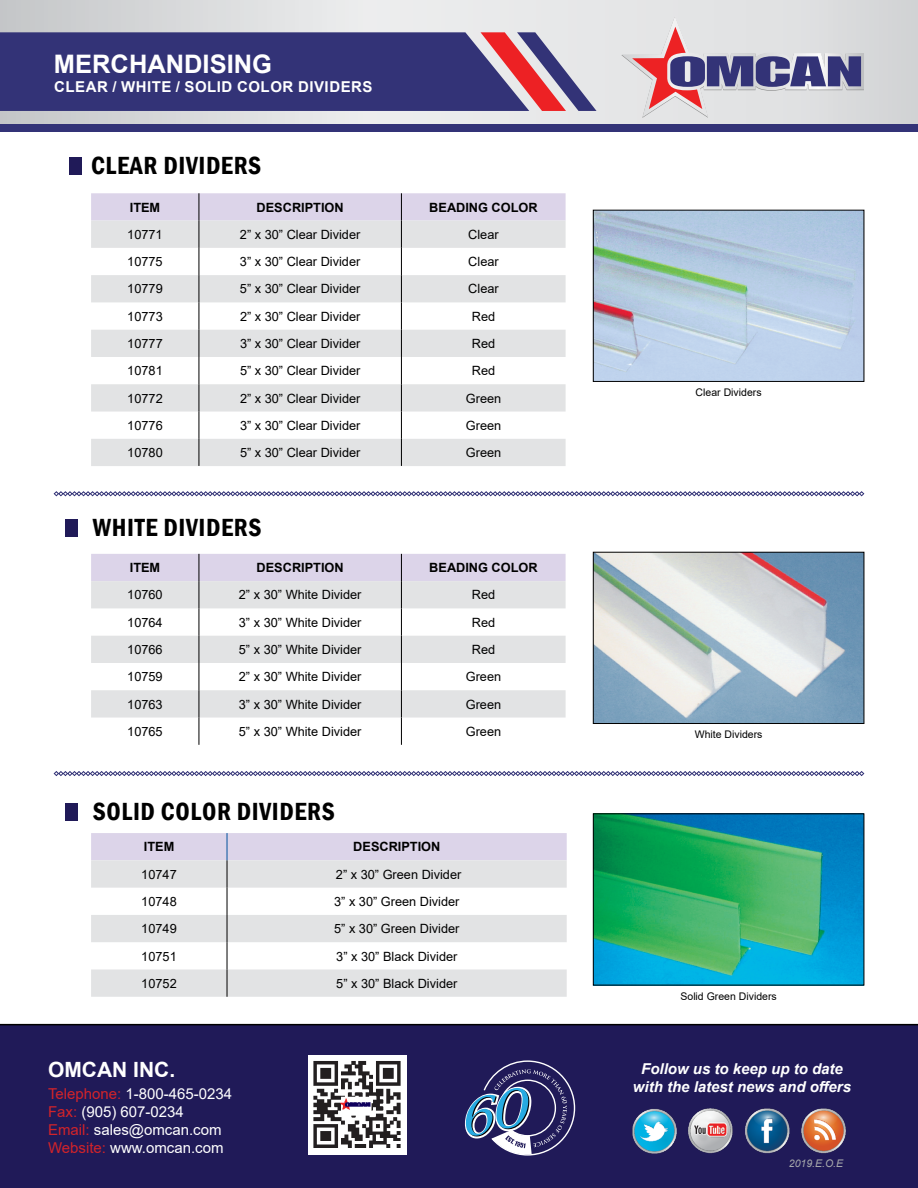
<style>
.page{position:relative;width:918px;height:1188px;background:#fff}
.page>*{position:absolute;margin:0;border:0;box-sizing:border-box;transform-origin:0 0}
.t1{font:600 condensed 25.5px "Franklin Gothic";letter-spacing:.025em;color:#000}
.t2{font:700 25.5px "Arial";color:#fff}
.t3{font:700 21px "Arial";color:#fff}
.t4{font:15px/18px "Arial";color:#fff}
.t5{font:italic 700 15px/18px "Arial";color:#fff;text-align:center}
.t6{font:700 15px "Arial";letter-spacing:.035em;color:#fff}
.t7{font:12.75px "Arial";color:#000}
.t8{font:700 12.75px "Arial";color:#000}
.t9{font:10.5px "Arial";color:#000}
.t10{font:italic 10.5px "Arial";color:#a7a9ac}
.s1{color:#d2232a}
</style>
<div class="page">
<img style="left:595px;top:212px;width:267px;height:167px">
<img style="left:595px;top:554px;width:267px;height:168px">
<div style="left:593px;top:552px;width:271px;height:172px;border:1px solid #000"></div>
<img style="left:595px;top:816px;width:267px;height:167px">
<svg style="left:91px;top:193px;width:475px;height:273px"></svg>
<svg style="left:91px;top:554px;width:475px;height:191px"></svg>
<svg style="left:91px;top:833px;width:476px;height:164px"></svg>
<div style="left:69px;top:158px;width:13px;height:17px;background:#201a58"></div>
<div style="left:66px;top:519px;width:12px;height:18px;background:#201a58"></div>
<svg style="left:54px;top:491px;width:810px;height:5px"></svg>
<svg style="left:54px;top:771px;width:810px;height:5px"></svg>
<div style="left:66px;top:804px;width:12px;height:17px;background:#201a58"></div>
<svg style="left:0;top:0;width:918px;height:124px;background:#dddee0"></svg>
<svg style="left:0;top:32px;width:597px;height:79px;background:#4c447f"></svg>
<div style="left:0;top:124px;width:918px;height:7px;background:#337"></div>
<svg style="left:621px;top:16px;width:243px;height:102px;background:#c1b6c4"></svg>
<div style="left:0;top:1024px;width:918px;height:164px;background:#201a58"></div>
<img style="left:630px;top:1097px;width:238px;height:66px">
<img style="left:308px;top:1055px;width:98px;height:100px">
<svg style="left:465px;top:1060px;width:110px;height:96px;background:#464c7d"></svg>
<h1 class="t2" style="left:54px;top:46px;width:220px">MERCHANDISING</h1>
<p class="t6" style="left:54px;top:76px;width:298px">CLEAR / WHITE / SOLID COLOR DIVIDERS</p>
<h1 class="t1" style="left:91px;top:149px;width:171px">CLEAR DIVIDERS</h1>
<p class="t8" style="left:130px;top:198px;width:32px">ITEM</p>
<p class="t8" style="left:257px;top:198px;width:89px">DESCRIPTION</p>
<p class="t8" style="left:429px;top:198px;width:109px">BEADING COLOR</p>
<p class="t7" style="left:127px;top:226px;width:37px">10771</p>
<p class="t7" style="left:240px;top:226px;width:122px">2” x 30” Clear Divider</p>
<p class="t7" style="left:468px;top:226px;width:32px">Clear</p>
<p class="t7" style="left:127px;top:253px;width:37px">10775</p>
<p class="t7" style="left:240px;top:253px;width:122px">3” x 30” Clear Divider</p>
<p class="t7" style="left:468px;top:253px;width:32px">Clear</p>
<p class="t7" style="left:127px;top:280px;width:37px">10779</p>
<p class="t7" style="left:240px;top:280px;width:122px">5” x 30” Clear Divider</p>
<p class="t7" style="left:468px;top:280px;width:32px">Clear</p>
<p class="t7" style="left:127px;top:307px;width:37px">10773</p>
<p class="t7" style="left:240px;top:307px;width:122px">2” x 30” Clear Divider</p>
<p class="t7" style="left:472px;top:307px;width:25px">Red</p>
<p class="t7" style="left:127px;top:335px;width:37px">10777</p>
<p class="t7" style="left:240px;top:335px;width:122px">3” x 30” Clear Divider</p>
<p class="t7" style="left:472px;top:335px;width:25px">Red</p>
<p class="t7" style="left:127px;top:362px;width:37px">10781</p>
<p class="t7" style="left:240px;top:362px;width:122px">5” x 30” Clear Divider</p>
<p class="t7" style="left:472px;top:362px;width:25px">Red</p>
<p class="t7" style="left:127px;top:389px;width:37px">10772</p>
<p class="t7" style="left:240px;top:389px;width:122px">2” x 30” Clear Divider</p>
<p class="t7" style="left:466px;top:389px;width:37px">Green</p>
<p class="t7" style="left:127px;top:417px;width:37px">10776</p>
<p class="t7" style="left:240px;top:417px;width:122px">3” x 30” Clear Divider</p>
<p class="t7" style="left:466px;top:417px;width:37px">Green</p>
<p class="t7" style="left:127px;top:444px;width:37px">10780</p>
<p class="t7" style="left:240px;top:444px;width:122px">5” x 30” Clear Divider</p>
<p class="t7" style="left:466px;top:444px;width:37px">Green</p>
<h1 class="t1" style="left:93px;top:510px;width:169px">WHITE DIVIDERS</h1>
<p class="t8" style="left:130px;top:559px;width:32px">ITEM</p>
<p class="t8" style="left:257px;top:559px;width:89px">DESCRIPTION</p>
<p class="t8" style="left:429px;top:559px;width:109px">BEADING COLOR</p>
<p class="t7" style="left:127px;top:586px;width:37px">10760</p>
<p class="t7" style="left:239px;top:586px;width:124px">2” x 30” White Divider</p>
<p class="t7" style="left:472px;top:586px;width:25px">Red</p>
<p class="t7" style="left:127px;top:613px;width:37px">10764</p>
<p class="t7" style="left:239px;top:613px;width:124px">3” x 30” White Divider</p>
<p class="t7" style="left:472px;top:613px;width:25px">Red</p>
<p class="t7" style="left:127px;top:641px;width:37px">10766</p>
<p class="t7" style="left:239px;top:641px;width:124px">5” x 30” White Divider</p>
<p class="t7" style="left:472px;top:641px;width:25px">Red</p>
<p class="t7" style="left:127px;top:668px;width:37px">10759</p>
<p class="t7" style="left:239px;top:668px;width:124px">2” x 30” White Divider</p>
<p class="t7" style="left:466px;top:668px;width:37px">Green</p>
<p class="t7" style="left:127px;top:695px;width:37px">10763</p>
<p class="t7" style="left:239px;top:695px;width:124px">3” x 30” White Divider</p>
<p class="t7" style="left:466px;top:695px;width:37px">Green</p>
<p class="t7" style="left:127px;top:723px;width:37px">10765</p>
<p class="t7" style="left:239px;top:723px;width:124px">5” x 30” White Divider</p>
<p class="t7" style="left:466px;top:723px;width:37px">Green</p>
<h1 class="t1" style="left:93px;top:795px;width:14px">SOLID</h1>
<h1 class="t1" style="left:161px;top:795px;width:30px">COLOR</h1>
<h1 class="t1" style="left:237px;top:795px;width:98px">DIVIDERS</h1>
<p class="t8" style="left:144px;top:838px;width:32px">ITEM</p>
<p class="t8" style="left:353px;top:838px;width:89px">DESCRIPTION</p>
<p class="t7" style="left:141px;top:865px;width:37px">10747</p>
<p class="t7" style="left:336px;top:865px;width:127px">2” x 30” Green Divider</p>
<p class="t7" style="left:141px;top:893px;width:37px">10748</p>
<p class="t7" style="left:334px;top:893px;width:127px">3” x 30” Green Divider</p>
<p class="t7" style="left:141px;top:920px;width:37px">10749</p>
<p class="t7" style="left:334px;top:920px;width:127px">5” x 30” Green Divider</p>
<p class="t7" style="left:141px;top:947px;width:37px">10751</p>
<p class="t7" style="left:336px;top:947px;width:123px">3” x 30” Black Divider</p>
<p class="t7" style="left:141px;top:975px;width:37px">10752</p>
<p class="t7" style="left:336px;top:975px;width:123px">5” x 30” Black Divider</p>
<p class="t9" style="left:696px;top:385px;width:67px">Clear Dividers</p>
<p class="t9" style="left:695px;top:727px;width:69px">White Dividers</p>
<p class="t9" style="left:680px;top:989px;width:98px">Solid Green Dividers</p>
<h2 class="t3" style="left:48px;top:1042px;width:129px">OMCAN INC.</h2>
<p class="t4" style="left:48px;top:1085px;width:186px"><span class="s1">Telephone:</span> 1-800-465-0234<br><span class="s1">Fax:</span> (905) 607-0234<br><span class="s1">Email:</span> sales@omcan.com<br><span class="s1">Website:</span> www.omcan.com</p>
<h2 class="t3" style="left:48px;top:1055px;width:129px">OMCAN INC.</h2>
<p class="t5" style="left:633px;top:1061px;width:220px">Follow us to keep up to date with the latest news and offers</p>
<p class="t10" style="left:789px;top:1157px;width:56px">2019.E.O.E</p>
</div>
